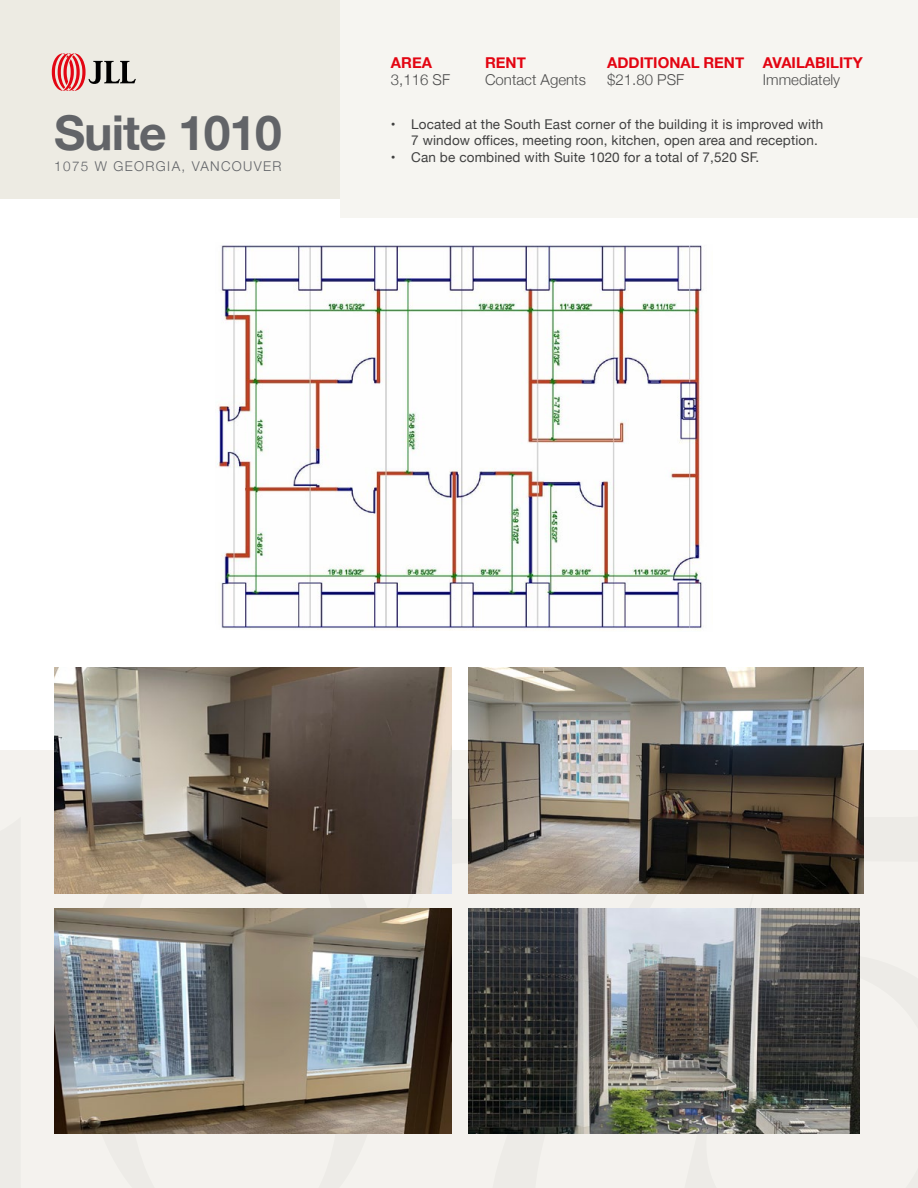
<style>
.page{position:relative;width:918px;height:1188px;background:#fff}
.page>*{position:absolute;margin:0;border:0;box-sizing:border-box;transform-origin:0 0}
.t1{font:700 48px "Helvetica Neue";letter-spacing:-.02em;color:#626468}
.t2{font:300 15px "Helvetica Neue";color:#4d4d4d}
.t3{font:700 15px "Helvetica Neue";color:#e30512}
.t4{font:13.5px/16.5px "Helvetica Neue";letter-spacing:.01em;color:#404040}
.t5{font:300 13.5px "Helvetica Neue";letter-spacing:.1em;color:#626468}
</style>
<div class="page">
<div style="left:0;top:750px;width:918px;height:438px;background:#f4f2ee"></div>
<svg style="left:683px;top:771px;width:181px;height:363px"></svg>
<div style="left:0;top:0;width:340px;height:199px;background:#edebe3"></div>
<div style="left:340px;top:0;width:578px;height:218px;background:#f6f5f1"></div>
<svg style="left:52px;top:53px;width:84px;height:38px"></svg>
<img style="left:217px;top:245px;width:485px;height:386px">
<img style="left:468px;top:667px;width:395px;height:226px">
<img style="left:468px;top:908px;width:391px;height:226px">
<img style="left:54px;top:667px;width:398px;height:226px">
<img style="left:54px;top:908px;width:398px;height:226px">
<h1 class="t1" style="left:54px;top:95px;width:229px">Suite 1010</h1>
<p class="t5" style="left:54px;top:155px;width:229px">1075 W GEORGIA, VANCOUVER</p>
<p class="t3" style="left:607px;top:51px;width:139px">ADDITIONAL RENT</p>
<p class="t2" style="left:607px;top:67px;width:78px">$21.80 PSF</p>
<p class="t3" style="left:391px;top:51px;width:43px">AREA</p>
<p class="t2" style="left:391px;top:67px;width:61px">3,116 SF</p>
<p class="t3" style="left:763px;top:51px;width:101px">AVAILABILITY</p>
<p class="t2" style="left:763px;top:67px;width:79px">Immediately</p>
<p class="t4" style="left:411px;top:116px;width:414px;text-indent:-20px">• Located at the South East corner of the building it is improved with<br>7 window offices, meeting roon, kitchen, open area and reception.</p>
<p class="t3" style="left:485px;top:51px;width:42px">RENT</p>
<p class="t2" style="left:485px;top:67px;width:102px">Contact Agents</p>
<p class="t4" style="left:391px;top:149px;width:370px">• Can be combined with Suite 1020 for a total of 7,520 SF.</p>
</div>
